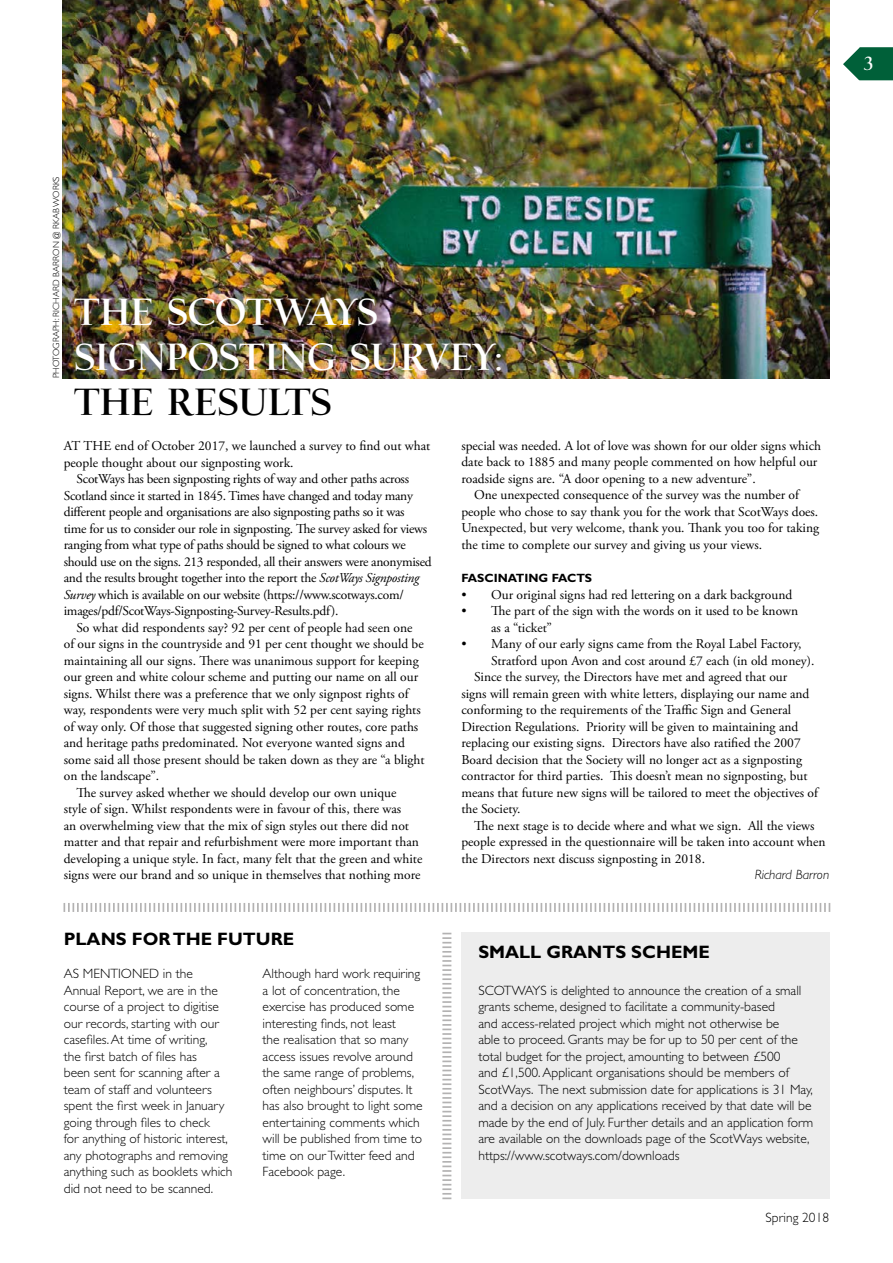
<style>
.page{position:relative;width:893px;height:1263px;background:#fff}
.page>*{position:absolute;margin:0;border:0;box-sizing:border-box;transform-origin:0 0}
.t1{font:36px/45px "Village Bold Titling";color:#fff}
.t2{font:36px "Village Bold Titling";color:#000}
.t3{font:700 18px "Gill Sans Std";color:#000}
.t4{font:18px "Village Bold Titling";color:#fff}
.t5{font:13.5px/16.5px "Adobe Garamond Pro";color:#000}
.t6{font:300 13.5px/16.5px "Gill Sans Std";color:#000}
.t7{font:13.5px "Adobe Garamond Pro";letter-spacing:-.02em;color:#000}
.t8{font:italic 300 13.5px "Gill Sans Std";color:#000}
.t9{font:700 12px "Gill Sans Std";color:#000}
.t10{font:300 9px "Gill Sans Std";color:#000}
.s1{font-style:italic}
</style>
<div class="page">
<svg style="left:843px;top:47px;width:50px;height:33px"></svg>
<img style="left:62px;top:0;width:767px;height:378px">
<svg style="left:442px;top:933px;width:9px;height:266px"></svg>
<svg style="left:64px;top:903px;width:766px;height:9px"></svg>
<div style="left:461px;top:933px;width:369px;height:266px;background:#ededed"></div>
<h2 class="t4" style="left:864px;top:52px;width:10px">3</h2>
<p class="t10" style="left:51px;top:378px;width:204px;rotate:-90deg">PHOTOGRAPH: RICHARD BARRON @ RKAB WORKS</p>
<h1 class="t1" style="left:74px;top:291px;width:431px">THE SCOTWAYS<br>SIGNPOSTING SURVEY:</h1>
<h1 class="t2" style="left:74px;top:380px;width:258px">THE RESULTS</h1>
<p class="t5" style="left:64px;top:438px;width:368px">AT THE end of October 2017, we launched a survey to find out what</p>
<p class="t5" style="left:64px;top:454px;width:231px">people thought about our signposting work.</p>
<p class="t7" style="left:77px;top:471px;width:334px">ScotWays has been signposting rights of way and other paths across</p>
<p class="t7" style="left:64px;top:487px;width:351px">Scotland since it started in 1845. Times have changed and today many</p>
<p class="t7" style="left:64px;top:504px;width:342px">different people and organisations are also signposting paths so it was</p>
<p class="t7" style="left:64px;top:520px;width:365px">time for us to consider our role in signposting. The survey asked for views</p>
<p class="t7" style="left:64px;top:537px;width:343px">ranging from what type of paths should be signed to what colours we</p>
<p class="t7" style="left:64px;top:553px;width:369px">should use on the signs. 213 responded, all their answers were anonymised</p>
<p class="t7" style="left:64px;top:570px;width:357px">and the results brought together into the report the <span class="s1">ScotWays Signposting</span></p>
<p class="t7" style="left:64px;top:586px;width:341px"><span class="s1">Survey</span> which is available on our website (https://www.scotways.com/</p>
<p class="t7" style="left:64px;top:603px;width:276px">images/pdf/ScotWays-Signposting-Survey-Results.pdf).</p>
<p class="t5" style="left:77px;top:619px;width:337px">So what did respondents say? 92 per cent of people had seen one</p>
<p class="t5" style="left:64px;top:636px;width:361px">of our signs in the countryside and 91 per cent thought we should be</p>
<p class="t5" style="left:64px;top:652px;width:356px">maintaining all our signs. There was unanimous support for keeping</p>
<p class="t5" style="left:64px;top:669px;width:356px">our green and white colour scheme and putting our name on all our</p>
<p class="t5" style="left:64px;top:685px;width:346px">signs. Whilst there was a preference that we only signpost rights of</p>
<p class="t5" style="left:64px;top:702px;width:358px">way, respondents were very much split with 52 per cent saying rights</p>
<p class="t5" style="left:64px;top:718px;width:356px">of way only. Of those that suggested signing other routes, core paths</p>
<p class="t5" style="left:64px;top:735px;width:343px">and heritage paths predominated. Not everyone wanted signs and</p>
<p class="t5" style="left:64px;top:751px;width:362px">some said all those present should be taken down as they are “a blight</p>
<p class="t5" style="left:64px;top:768px;width:97px">on the landscape”.</p>
<p class="t5" style="left:77px;top:784px;width:321px">The survey asked whether we should develop our own unique</p>
<p class="t5" style="left:64px;top:801px;width:339px">style of sign. Whilst respondents were in favour of this, there was</p>
<p class="t5" style="left:64px;top:817px;width:347px">an overwhelming view that the mix of sign styles out there did not</p>
<p class="t5" style="left:64px;top:834px;width:357px">matter and that repair and refurbishment were more important than</p>
<p class="t5" style="left:64px;top:850px;width:360px">developing a unique style. In fact, many felt that the green and white</p>
<p class="t5" style="left:64px;top:867px;width:358px">signs were our brand and so unique in themselves that nothing more</p>
<h2 class="t3" style="left:64px;top:928px;width:232px">PLANS FOR THE FUTURE</h2>
<p class="t6" style="left:64px;top:965px;width:170px">AS MENTIONED in the<br>Annual Report, we are in the course of a project to digitise our records, starting with our casefiles. At time of writing,<br>the first batch of files has<br>been sent for scanning after a team of staff and volunteers spent the first week in January going through files to check<br>for anything of historic interest, any photographs and removing anything such as booklets which did not need to be scanned.</p>
<p class="t6" style="left:263px;top:965px;width:161px">Although hard work requiring a lot of concentration, the exercise has produced some interesting finds, not least<br>the realisation that so many access issues revolve around the same range of problems, often neighbours’ disputes. It has also brought to light some entertaining comments which will be published from time to time on our Twitter feed and<br>Facebook page.</p>
<p class="t5" style="left:461px;top:438px;width:361px">special was needed. A lot of love was shown for our older signs which</p>
<p class="t5" style="left:461px;top:454px;width:358px">date back to 1885 and many people commented on how helpful our</p>
<p class="t5" style="left:461px;top:471px;width:296px">roadside signs are. “A door opening to a new adventure”.</p>
<p class="t5" style="left:474px;top:487px;width:326px">One unexpected consequence of the survey was the number of</p>
<p class="t5" style="left:461px;top:504px;width:358px">people who chose to say thank you for the work that ScotWays does.</p>
<p class="t5" style="left:461px;top:520px;width:359px">Unexpected, but very welcome, thank you. Thank you too for taking</p>
<p class="t5" style="left:461px;top:537px;width:302px">the time to complete our survey and giving us your views.</p>
<p class="t9" style="left:461px;top:571px;width:132px">FASCINATING FACTS</p>
<p class="t5" style="left:461px;top:586px;width:332px">• Our original signs had red lettering on a dark background</p>
<p class="t5" style="left:491px;top:603px;width:308px;text-indent:-30px">• The part of the sign with the words on it used to be known as a “ticket”</p>
<p class="t5" style="left:461px;top:636px;width:342px">• Many of our early signs came from the Royal Label Factory,</p>
<p class="t5" style="left:491px;top:652px;width:325px">Stratford upon Avon and cost around £7 each (in old money).</p>
<p class="t5" style="left:474px;top:669px;width:315px">Since the survey, the Directors have met and agreed that our</p>
<p class="t5" style="left:461px;top:685px;width:350px">signs will remain green with white letters, displaying our name and</p>
<p class="t5" style="left:461px;top:702px;width:331px">conforming to the requirements of the Traffic Sign and General</p>
<p class="t5" style="left:461px;top:718px;width:339px">Direction Regulations. Priority will be given to maintaining and</p>
<p class="t5" style="left:461px;top:735px;width:341px">replacing our existing signs. Directors have also ratified the 2007</p>
<p class="t5" style="left:461px;top:751px;width:342px">Board decision that the Society will no longer act as a signposting</p>
<p class="t5" style="left:461px;top:768px;width:348px">contractor for third parties. This doesn’t mean no signposting, but</p>
<p class="t5" style="left:461px;top:784px;width:358px">means that future new signs will be tailored to meet the objectives of</p>
<p class="t5" style="left:461px;top:801px;width:61px">the Society.</p>
<p class="t5" style="left:474px;top:817px;width:342px">The next stage is to decide where and what we sign. All the views</p>
<p class="t5" style="left:461px;top:834px;width:366px">people expressed in the questionnaire will be taken into account when</p>
<p class="t5" style="left:461px;top:850px;width:245px">the Directors next discuss signposting in 2018.</p>
<p class="t8" style="left:755px;top:867px;width:76px">Richard Barron</p>
<h2 class="t3" style="left:478px;top:941px;width:233px">SMALL GRANTS SCHEME</h2>
<p class="t6" style="left:478px;top:982px;width:336px">SCOTWAYS is delighted to announce the creation of a small grants scheme, designed to facilitate a community-based<br>and access-related project which might not otherwise be<br>able to proceed. Grants may be for up to 50 per cent of the total budget for the project, amounting to between £500<br>and £1,500. Applicant organisations should be members of ScotWays. The next submission date for applications is 31 May, and a decision on any applications received by that date will be made by the end of July. Further details and an application form are available on the downloads page of the ScotWays website, https://www.scotways.com/downloads</p>
<p class="t6" style="left:765px;top:1209px;width:65px">Spring 2018</p>
</div>
